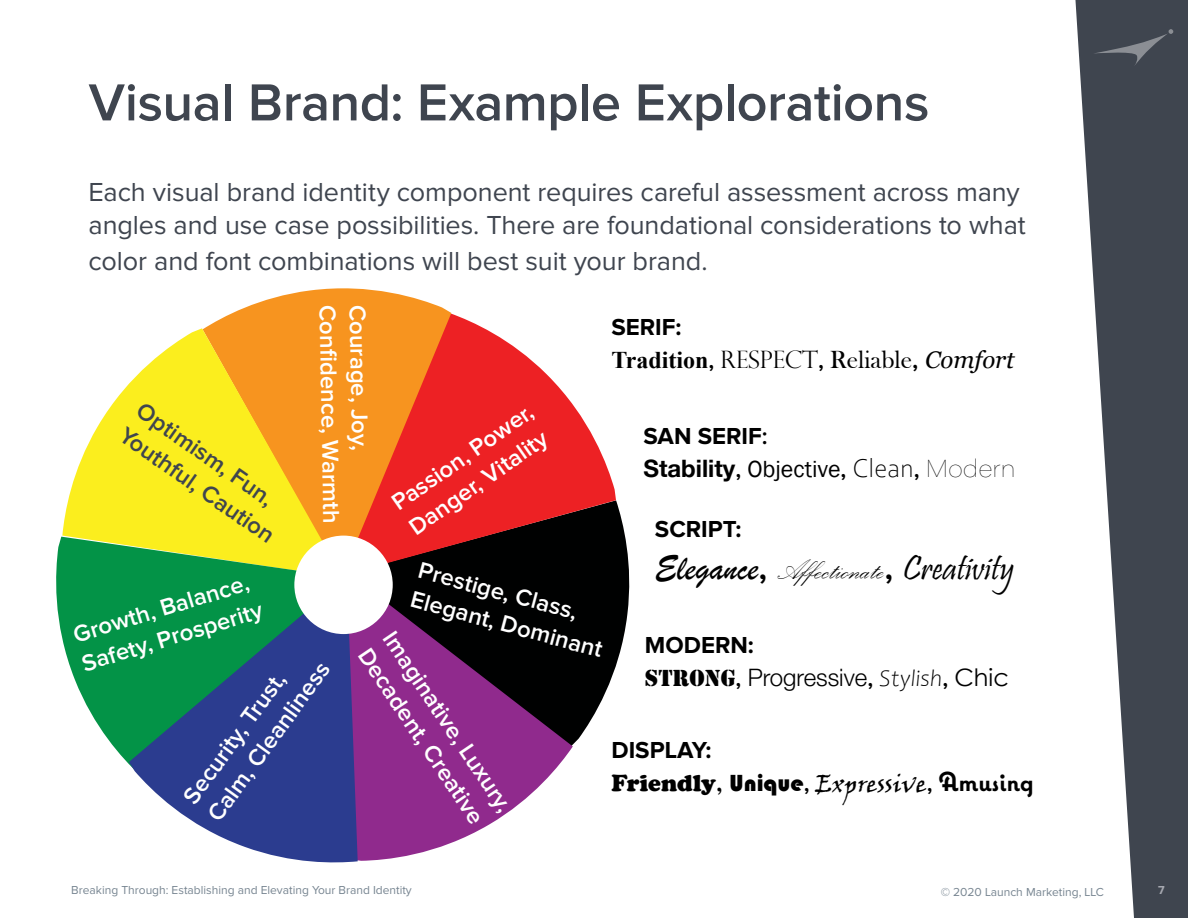
<style>
.page{position:relative;width:1188px;height:918px;background:#fff}
.page>*{position:absolute;margin:0;border:0;box-sizing:border-box;transform-origin:0 0}
.t1{font:600 54px "Proxima Nova";letter-spacing:-.01em;color:#3f454f}
.t2{font:36px "Palace Script";color:#000}
.t3{font:27px/33px "Proxima Nova";letter-spacing:-.005em;color:#3f454f}
.t4{font:600 24px/30px "Proxima Nova";color:#fff}
.t5{font:700 24px "Proxima Nova";color:#000}
.t6{font:700 24px "Times New Roman";color:#000}
.t7{font:24px "Viner Hand ITC";color:#000}
.t8{font:700 24px "Helvetica Neue LT Pro";color:#000}
.t9{font:300 24px "Helvetica Neue LT Pro";color:#000}
.t10{font:600 24px/30px "Proxima Nova";color:#3f454f}
.t11{font:12px "Proxima Nova";color:#778591}
.t12{font:700 12px "Proxima Nova";color:#a6a8b0}
.s1{font-family:"Proxima Nova";font-weight:600}
.s2{font-family:"Perpetua Titling";font-weight:300}
.s3{font-family:"Bask Old Face";font-weight:400;font-size:25.5px}
.s4{font-family:"Proxima Nova";font-weight:600;font-size:25.5px}
.s5{font-family:"Georgia";font-weight:400;font-style:italic}
.s6{font-weight:600}
.s7{font-family:"Franklin Gothic";font-weight:400}
.s8{font-family:"Corbel";font-weight:300;font-size:27px}
.s9{font-family:"Acumin Variable Concept";font-weight:400}
.s10{font-family:"Brush Script"}
.s11{font-family:"Pristina"}
.s12{font-family:"Stencil";font-weight:400}
.s13{font-family:"Candara";font-style:italic}
.s14{font-family:"Century Gothic";font-weight:400}
.s15{font-family:"Cooper";font-weight:900}
.s16{font-family:"Copperplate Gothic";font-weight:700}
.s17{font-family:"Bauhaus 93"}
.s18{font-family:"Coquette";font-weight:700;font-size:27px}
</style>
<div class="page">
<svg style="left:1075px;top:0;width:113px;height:918px;fill:#3f454f"></svg>
<svg style="left:1093px;top:29px;width:80px;height:38px;background:#494f58"></svg>
<svg style="left:573px;top:500px;width:57px;height:245px;fill:#000101"></svg>
<svg style="left:358px;top:576px;width:215px;height:285px;background:#723870"></svg>
<svg style="left:451px;top:313px;width:165px;height:263px;fill:#ed2124"></svg>
<svg style="left:205px;top:288px;width:246px;height:290px;background:#ea7130"></svg>
<svg style="left:62px;top:328px;width:281px;height:209px;fill:#fbee1e"></svg>
<svg style="left:56px;top:537px;width:275px;height:227px;fill:#039347"></svg>
<svg style="left:129px;top:577px;width:229px;height:286px;background:#356984"></svg>
<div style="left:294px;top:536px;width:99px;height:98px;background:#fff;border-radius:50%"></div>
<h1 class="t1" style="left:89px;top:72px;width:842px">Visual Brand: Example Explorations</h1>
<p class="t3" style="left:89px;top:176px;width:939px">Each visual brand identity component requires careful assessment across many angles and use case possibilities. There are foundational considerations to what</p>
<p class="t3" style="left:89px;top:245px;width:621px">color and font combinations will best suit your brand.</p>
<p class="t10" style="left:147px;top:396px;width:185px;rotate:35deg">Optimism, Fun,<br>Youthful, Caution</p>
<p class="t4" style="left:342px;top:305px;width:220px;rotate:89deg">Confi dence, Warmth</p>
<p class="t4" style="left:372px;top:304px;width:148px;rotate:89deg">Courage, Joy,</p>
<p class="t4" style="left:386px;top:493px;width:168px;rotate:-35deg">Passion, Power,<br>Danger, Vitality</p>
<p class="t4" style="left:70px;top:621px;width:189px;rotate:-17deg">Growth, Balance,<br>Safety, Prosperity</p>
<p class="t4" style="left:177px;top:792px;width:192px;rotate:-54deg">Security, Trust,<br>Calm, Cleanliness</p>
<p class="t4" style="left:423px;top:556px;width:199px;rotate:15deg">Prestige, Class,<br>Elegant, Dominant</p>
<p class="t4" style="left:401px;top:626px;width:214px;rotate:56deg">Imaginative, Luxury,<br>Decadent, Creative</p>
<p class="t5" style="left:611px;top:313px;width:72px">SERIF:</p>
<p class="t6" style="left:611px;top:342px;width:405px">Tradition<span class="s1">,</span> <span class="s2">RESPECT</span><span class="s1">,</span> <span class="s3">Reliable</span><span class="s4">,</span> <span class="s5">Comfort</span></p>
<p class="t5" style="left:643px;top:422px;width:126px">SAN SERIF<span class="s6">:</span></p>
<p class="t8" style="left:643px;top:454px;width:372px">Stability<span class="s1">,</span> <span class="s7">Objective</span><span class="s1">,</span> <span class="s8">Clean</span><span class="s1">,</span> <span class="s9">Modern</span></p>
<p class="t5" style="left:655px;top:516px;width:88px">SCRIPT:</p>
<h2 class="t2" style="left:655px;top:546px;width:361px"><span class="s10">Elegance</span><span class="s1">,</span> Affectionate<span class="s1">,</span> <span class="s11">Creativity</span></h2>
<p class="t5" style="left:645px;top:631px;width:110px">MODERN:</p>
<p class="t9" style="left:645px;top:662px;width:365px"><span class="s12">STRONG</span><span class="s1">,</span> Progressive<span class="s1">,</span> <span class="s13">Stylish</span><span class="s1">,</span> <span class="s14">Chic</span></p>
<p class="t5" style="left:611px;top:736px;width:102px">DISPLAY:</p>
<p class="t7" style="left:611px;top:768px;width:424px"><span class="s15">Friendly</span><span class="s16">,</span> <span class="s17">Unique</span><span class="s1">,</span> Expressive<span class="s1">,</span> <span class="s18">Amusing</span></p>
<p class="t11" style="left:71px;top:884px;width:342px">Breaking Through: Establishing and Elevating Your Brand Identity</p>
<p class="t11" style="left:941px;top:885px;width:165px">© 2020 Launch Marketing, LLC</p>
<p class="t12" style="left:1158px;top:884px;width:8px">7</p>
</div>
